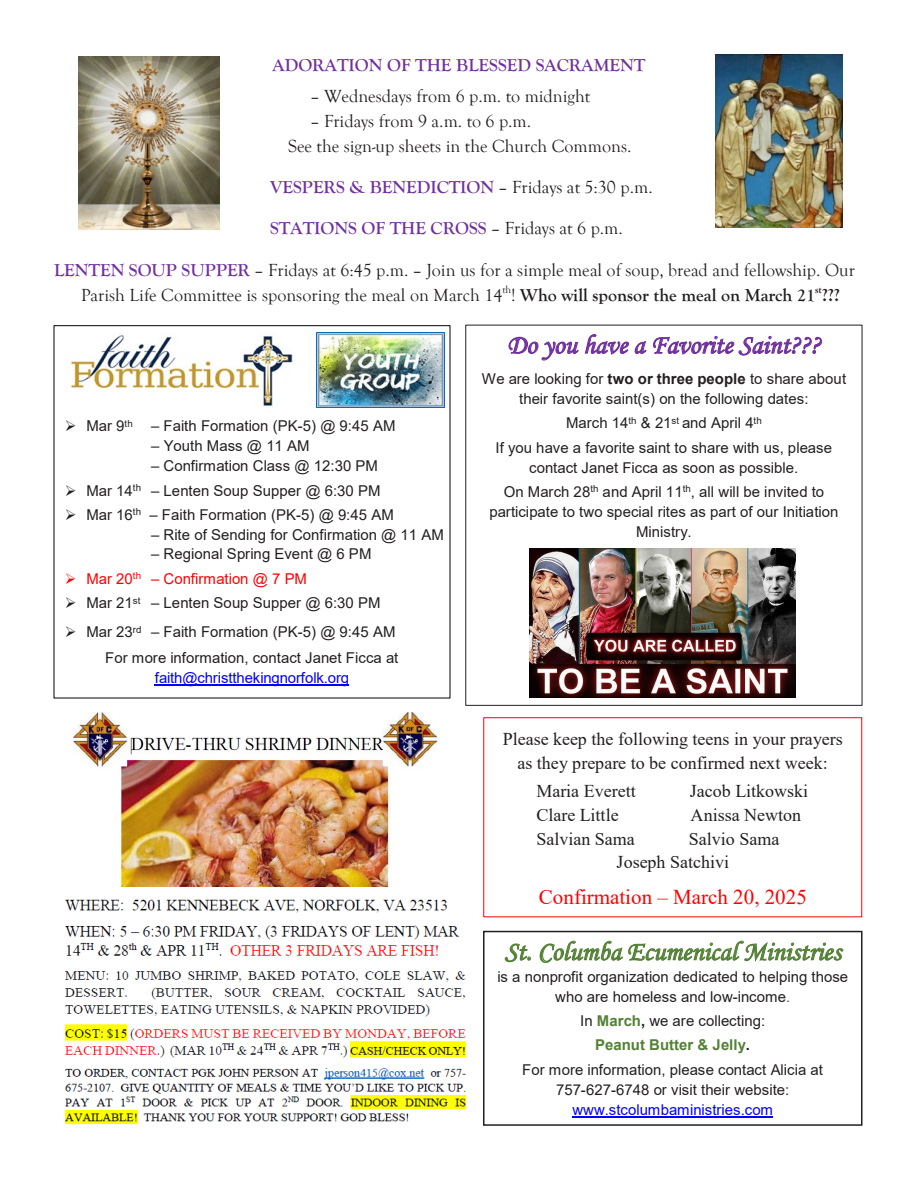
<style>
.page{position:relative;width:918px;height:1188px;background:#fff}
.page>*{position:absolute;margin:0;border:0;box-sizing:border-box;transform-origin:0 0}
.t1{font:27px "Monotype Corsiva";color:#538135}
.t2{font:27px "Monotype Corsiva";color:#7030a0}
.t3{font:21px "Times New Roman";color:#f00}
.t4{font:18px/24.9px "Goudy Old Style T";color:#231f20}
.t5{font:18px/23.7px "Times New Roman";color:#231f20;text-align:center}
.t6{font:700 18px "Goudy Old Style T";color:#7030a0}
.t7{font:15px/24.3px "Arial";color:#231f20;text-align:center}
.t8{font:15px "Arial";letter-spacing:-.015em;color:#00f}
.t9{font:15px "Arial";color:#f00}
.s1{font-weight:400;color:#231f20}
.s2{font-weight:700;color:#7030a0}
.s3{font-weight:700}
.s4{color:#44546a}
.s5{font-weight:700;color:#538135}
.s6{color:#00f}
</style>
<div class="page">
<hr style="left:155px;top:684px;width:194px;height:1px;background:#00f">
<img style="left:70px;top:334px;width:223px;height:72px">
<img style="left:317px;top:332px;width:128px;height:76px">
<div style="left:483px;top:931px;width:379px;height:195px;border:2px solid #231f20"></div>
<hr style="left:572px;top:1116px;width:201px;height:1px;background:#00f">
<img style="left:79px;top:57px;width:141px;height:172px">
<img style="left:716px;top:55px;width:126px;height:173px">
<div style="left:465px;top:325px;width:397px;height:381px;border:1px solid #231f20"></div>
<img style="left:530px;top:548px;width:265px;height:150px">
<img style="left:73px;top:712px;width:365px;height:175px">
<img style="left:64px;top:899px;width:403px;height:226px">
<div style="left:483px;top:717px;width:379px;height:200px;border:1px solid #f00"></div>
<p class="t6" style="left:272px;top:55px;width:375px">ADORATION OF THE BLESSED SACRAMENT</p>
<p class="t4" style="left:310px;top:84px;width:281px">– Wednesdays from 6 p.m. to midnight</p>
<p class="t4" style="left:288px;top:109px;width:345px;text-indent:22px">– Fridays from 9 a.m. to 6 p.m.<br>See the sign-up sheets in the Church Commons.</p>
<p class="t6" style="left:270px;top:177px;width:384px">VESPERS &amp; BENEDICTION <span class="s1">– Fridays at 5:30 p.m.</span></p>
<p class="t6" style="left:270px;top:218px;width:354px">STATIONS OF THE CROSS <span class="s1">– Fridays at 6 p.m.</span></p>
<p class="t4" style="left:81px;top:258px;width:775px;text-indent:-27px"><span class="s2">LENTEN SOUP SUPPER</span> – Fridays at 6:45 p.m. – Join us for a simple meal of soup, bread and fellowship. Our<br>Parish Life Committee is sponsoring the meal on March 14<sup>th</sup>! <span class="s3">Who will sponsor the meal on March 21</span><sup>st</sup><span class="s3">???</span></p>
<p class="t7" style="left:65px;top:414px;width:332px">➢ Mar 9<sup>th</sup> – Faith Formation (PK-5) @ 9:45 AM</p>
<p class="t7" style="left:151px;top:434px;width:160px">– Youth Mass @ 11 AM</p>
<p class="t7" style="left:151px;top:454px;width:228px">– Confirmation Class @ 12:30 PM</p>
<p class="t7" style="left:65px;top:478px;width:317px">➢ Mar 14<sup>th</sup> – Lenten Soup Supper @ 6:30 PM</p>
<p class="t7" style="left:65px;top:502px;width:331px">➢ Mar 16<sup>th</sup> – Faith Formation (PK-5) @ 9:45 AM</p>
<p class="t7" style="left:151px;top:522px;width:294px">– Rite of Sending for Confirmation @ 11 AM</p>
<p class="t7" style="left:151px;top:542px;width:222px">– Regional Spring Event @ 6 PM</p>
<p class="t9" style="left:65px;top:568px;width:244px">➢ Mar 20<sup>th</sup> – Confirmation @ 7 PM</p>
<p class="t7" style="left:65px;top:591px;width:317px">➢ Mar 21<sup>st</sup> – Lenten Soup Supper @ 6:30 PM</p>
<p class="t7" style="left:65px;top:619px;width:335px;line-height:26px;text-align:right">➢ Mar 23<sup>rd</sup> – Faith Formation (PK-5) @ 9:45 AM<br>For more information, contact Janet Ficca at</p>
<p class="t8" style="left:155px;top:667px;width:196px">faith@christthekingnorfolk.org</p>
<p class="t2" style="left:507px;top:329px;width:315px">Do you have a Favorite Saint???</p>
<p class="t7" style="left:482px;top:369px;width:366px;line-height:19.8px">We are looking for <span class="s3">two or three people</span> to share about their favorite saint(s) on the following dates:</p>
<p class="t7" style="left:496px;top:411px;width:338px">March 14<sup>th</sup> &amp; 21<sup>st</sup> and April 4<sup>th<br></sup>If you have a favorite saint to share with us, please</p>
<p class="t7" style="left:504px;top:455px;width:322px">contact Janet Ficca as soon as possible.<br>On March 28<sup>th</sup> and April 11<sup>th</sup>, all will be invited to</p>
<p class="t7" style="left:489px;top:502px;width:351px;line-height:19.8px">participate to two special rites as part of our Initiation<br>Ministry.</p>
<p class="t5" style="left:503px;top:726px;width:342px">Please keep the following teens in your prayers as they prepare to be confirmed next week:</p>
<p class="t5" style="left:536px;top:778px;width:101px">Maria Everett</p>
<p class="t5" style="left:690px;top:778px;width:120px">Jacob Litkowski</p>
<p class="t5" style="left:536px;top:802px;width:84px">Clare Little</p>
<p class="t5" style="left:691px;top:802px;width:112px">Anissa Newton</p>
<p class="t5" style="left:536px;top:826px;width:100px">Salvian Sama</p>
<p class="t5" style="left:616px;top:826px;width:164px;text-align:left;text-indent:72px">Salvio Sama<br>Joseph Satchivi</p>
<p class="t3" style="left:539px;top:882px;width:269px">Confirmation – March 20, 2025</p>
<p class="t1" style="left:505px;top:935px;width:338px">St. Columba Ecumenical Ministries</p>
<p class="t7" style="left:497px;top:967px;width:352px;line-height:20px">is a nonprofit organization dedicated to helping those who are homeless and low-income<span class="s4">.</span></p>
<p class="t7" style="left:522px;top:1009px;width:302px">In <span class="s5">March</span><span class="s3">,</span> we are collecting:<br><span class="s5">Peanut Butter &amp; Jelly</span><span class="s3">.<br></span>For more information, please contact Alicia at</p>
<p class="t7" style="left:556px;top:1079px;width:235px;line-height:20px">757-627-6748 or visit their website: <span class="s6">www.stcolumbaministries.com</span></p>
</div>
